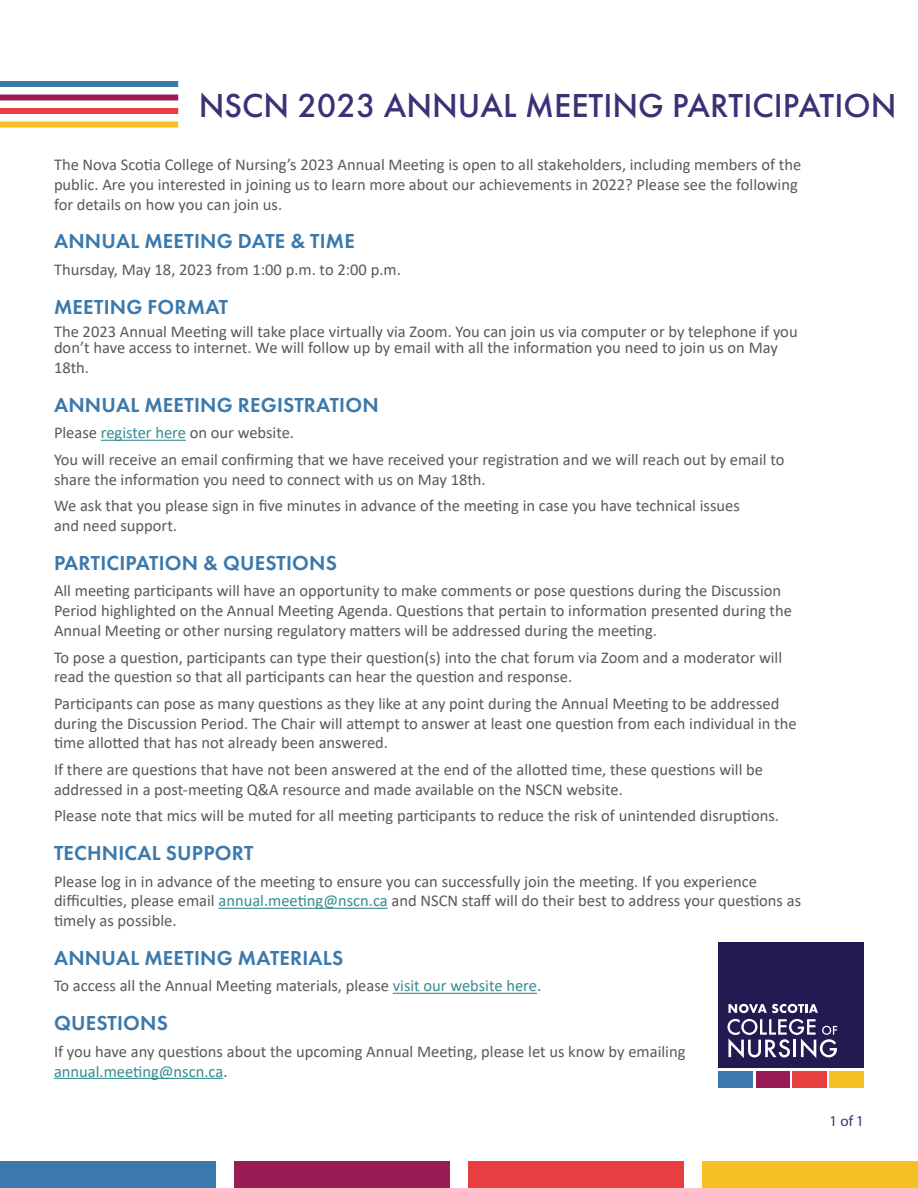
<style>
.page{position:relative;width:918px;height:1188px;background:#fff}
.page>*{position:absolute;margin:0;border:0;box-sizing:border-box;transform-origin:0 0}
.t1{font:500 34.5px "Futura PT";color:#3a3276}
.t2{font:600 21px "Futura PT";letter-spacing:.01em;color:#3b79ac}
.t3{font:16.5px/19.8px "Calibri";color:#58595b}
.t4{font:15px "Myriad Pro";color:#3a3276}
.s1{color:#338d91}
</style>
<div class="page">
<div style="left:0;top:81px;width:178px;height:6px;background:#3b79ac"></div>
<div style="left:0;top:94px;width:178px;height:6px;background:#991c55"></div>
<div style="left:0;top:108px;width:178px;height:6px;background:#e83e41"></div>
<div style="left:0;top:122px;width:178px;height:6px;background:#f6bf23"></div>
<div style="left:829px;top:1071px;width:35px;height:17px;background:#f6bf23"></div>
<div style="left:719px;top:943px;width:145px;height:125px;background:#241a52"></div>
<div style="left:719px;top:1071px;width:34px;height:17px;background:#3b79ac"></div>
<div style="left:756px;top:1071px;width:34px;height:17px;background:#981c54"></div>
<div style="left:792px;top:1071px;width:35px;height:17px;background:#e83e3f"></div>
<svg style="left:728px;top:1004px;width:90px;height:9px"></svg>
<svg style="left:727px;top:1019px;width:110px;height:39px"></svg>
<div style="left:0;top:1161px;width:216px;height:27px;background:#3b79ac"></div>
<div style="left:702px;top:1161px;width:216px;height:27px;background:#f6bf23"></div>
<div style="left:468px;top:1161px;width:216px;height:27px;background:#e83e41"></div>
<div style="left:234px;top:1161px;width:216px;height:27px;background:#991c55"></div>
<hr style="left:101px;top:440px;width:85px;height:1px;background:#338d91">
<hr style="left:218px;top:908px;width:170px;height:1px;background:#338d91">
<hr style="left:393px;top:993px;width:144px;height:1px;background:#338d91">
<hr style="left:54px;top:1078px;width:169px;height:1px;background:#338d91">
<h1 class="t1" style="left:199px;top:85px;width:699px">NSCN 2023 ANNUAL MEETING PARTICIPATION</h1>
<p class="t3" style="left:54px;top:154px;width:749px">The Nova Scotia College of Nursing’s 2023 Annual Meeting is open to all stakeholders, including members of the public. Are you interested in joining us to learn more about our achievements in 2022? Please see the following for details on how you can join us.</p>
<p class="t2" style="left:54px;top:228px;width:302px">ANNUAL MEETING DATE &amp; TIME</p>
<p class="t3" style="left:54px;top:259px;width:348px">Thursday, May 18, 2023 from 1:00 p.m. to 2:00 p.m.</p>
<p class="t2" style="left:54px;top:293px;width:176px">MEETING FORMAT</p>
<p class="t3" style="left:54px;top:323px;width:745px;line-height:16.5px">The 2023 Annual Meeting will take place virtually via Zoom. You can join us via computer or by telephone if you don’t have access to internet. We will follow up by email with all the information you need to join us on May</p>
<p class="t3" style="left:54px;top:357px;width:37px">18th.</p>
<p class="t2" style="left:54px;top:392px;width:326px">ANNUAL MEETING REGISTRATION</p>
<p class="t3" style="left:54px;top:419px;width:732px;line-height:26.5px">Please <span class="s1">register here</span> on our website.<br>You will receive an email confirming that we have received your registration and we will reach out by email to</p>
<p class="t3" style="left:54px;top:466px;width:687px;line-height:26.5px">share the information you need to connect with us on May 18th.<br>We ask that you please sign in five minutes in advance of the meeting in case you have technical issues</p>
<p class="t3" style="left:54px;top:515px;width:125px">and need support.</p>
<p class="t2" style="left:54px;top:550px;width:284px">PARTICIPATION &amp; QUESTIONS</p>
<p class="t3" style="left:54px;top:581px;width:740px">All meeting participants will have an opportunity to make comments or pose questions during the Discussion<br>Period highlighted on the Annual Meeting Agenda. Questions that pertain to information presented during the<br>Annual Meeting or other nursing regulatory matters will be addressed during the meeting.</p>
<p class="t3" style="left:54px;top:647px;width:730px">To pose a question, participants can type their question(s) into the chat forum via Zoom and a moderator will read the question so that all participants can hear the question and response.</p>
<p class="t3" style="left:54px;top:693px;width:744px">Participants can pose as many questions as they like at any point during the Annual Meeting to be addressed during the Discussion Period. The Chair will attempt to answer at least one question from each individual in the time allotted that has not already been answered.</p>
<p class="t3" style="left:54px;top:759px;width:711px">If there are questions that have not been answered at the end of the allotted time, these questions will be addressed in a post-meeting Q&amp;A resource and made available on the NSCN website.</p>
<p class="t3" style="left:54px;top:806px;width:726px">Please note that mics will be muted for all meeting participants to reduce the risk of unintended disruptions.</p>
<p class="t2" style="left:54px;top:840px;width:201px">TECHNICAL SUPPORT</p>
<p class="t3" style="left:54px;top:871px;width:749px">Please log in in advance of the meeting to ensure you can successfully join the meeting. If you experience difficulties, please email <span class="s1">annual.meeting@nscn.ca</span> and NSCN staff will do their best to address your questions as timely as possible.</p>
<p class="t2" style="left:54px;top:945px;width:291px">ANNUAL MEETING MATERIALS</p>
<p class="t3" style="left:54px;top:976px;width:489px">To access all the Annual Meeting materials, please <span class="s1">visit our website here</span>.</p>
<p class="t2" style="left:54px;top:1010px;width:115px">QUESTIONS</p>
<p class="t3" style="left:54px;top:1041px;width:633px">If you have any questions about the upcoming Annual Meeting, please let us know by emailing <span class="s1">annual.meeting@nscn.ca</span>.</p>
<p class="t4" style="left:830px;top:1112px;width:36px">1 of 1</p>
</div>
